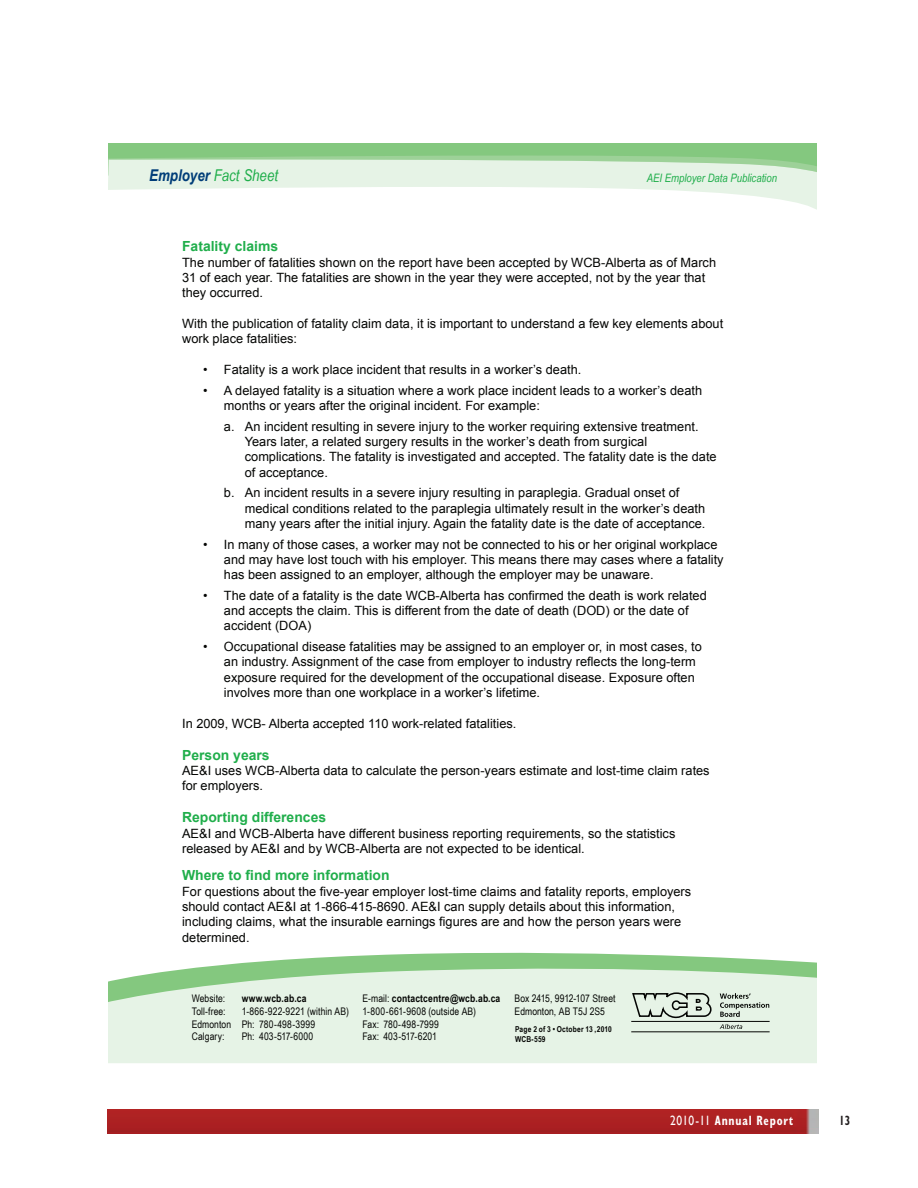
<style>
.page{position:relative;width:918px;height:1188px;background:#fff}
.page>*{position:absolute;margin:0;border:0;box-sizing:border-box;transform-origin:0 0}
.t1{font:italic 16.2px "Arial Narrow";color:#20ae4b}
.t2{font:700 13.95px "Arial";color:#20ae4b}
.t3{font:700 condensed 13.5px "Gill Sans Std";letter-spacing:.065em;color:#fff;scale:.85 1}
.t4{font:700 13.5px "Gill Sans Std";color:#231f20;scale:.75 1}
.t5{font:12.75px/15.3px "Arial";color:#040503}
.t6{font:italic 11.55px "Arial Narrow";color:#20ae4b}
.t7{font:10.5px "Arial Narrow";letter-spacing:.01em;color:#040503}
.t8{font:700 10.5px "Arial Narrow";letter-spacing:.015em;color:#040503}
.t9{font:10.5px "Arial Narrow";letter-spacing:-.01em;color:#040503}
.t10{font:700 8.1px/9.8px "Arial Narrow";letter-spacing:.02em;color:#040503}
.s1{font-weight:700;color:#003d78}
.s2{font-weight:400}
.s3{font-family:"Gill Sans";font-weight:400;font-stretch:normal}
</style>
<div class="page">
<img style="left:108px;top:1109px;width:711px;height:25px">
<svg style="left:243px;top:952px;width:573px;height:11px;fill:#84c87f"></svg>
<svg style="left:108px;top:963px;width:708px;height:100px;background:#daedda"></svg>
<div style="left:108px;top:143px;width:708px;height:59px;background:#84c87f"></div>
<svg style="left:108px;top:156px;width:708px;height:53px"></svg>
<svg style="left:631px;top:992px;width:81px;height:27px;background:#b6c0b6"></svg>
<svg style="left:720px;top:993px;width:49px;height:24px"></svg>
<hr style="left:631px;top:1021px;width:139px;height:1px;background:#040503">
<hr style="left:631px;top:1031px;width:139px;height:1px;background:#040503">
<svg style="left:720px;top:1024px;width:22px;height:5px"></svg>
<p class="t1" style="left:149px;top:164px;width:130px"><span class="s1">Employer</span> Fact Sheet</p>
<p class="t6" style="left:647px;top:170px;width:132px">AEI Employer Data Publication</p>
<p class="t2" style="left:182px;top:237px;width:98px">Fatality claims</p>
<p class="t5" style="left:182px;top:255px;width:536px">The number of fatalities shown on the report have been accepted by WCB-Alberta as of March<br>31 of each year. The fatalities are shown in the year they were accepted, not by the year that they occurred.</p>
<p class="t5" style="left:182px;top:316px;width:543px">With the publication of fatality claim data, it is important to understand a few key elements about work place fatalities:</p>
<p class="t5" style="left:224px;top:360px;width:480px;line-height:20.5px">Fatality is a work place incident that results in a worker’s death.<br>A delayed fatality is a situation where a work place incident leads to a worker’s death</p>
<p class="t5" style="left:245px;top:396px;width:455px;line-height:20.5px;text-indent:-21px">months or years after the original incident. For example:<br>An incident resulting in severe injury to the worker requiring extensive treatment.</p>
<p class="t5" style="left:245px;top:434px;width:473px">Years later, a related surgery results in the worker’s death from surgical complications. The fatality is investigated and accepted. The fatality date is the date of acceptance.</p>
<p class="t5" style="left:245px;top:485px;width:462px">An incident results in a severe injury resulting in paraplegia. Gradual onset of medical conditions related to the paraplegia ultimately result in the worker’s death many years after the initial injury. Again the fatality date is the date of acceptance.</p>
<p class="t5" style="left:224px;top:537px;width:501px">In many of those cases, a worker may not be connected to his or her original workplace and may have lost touch with his employer. This means there may cases where a fatality has been assigned to an employer, although the employer may be unaware.</p>
<p class="t5" style="left:224px;top:588px;width:484px">The date of a fatality is the date WCB-Alberta has confirmed the death is work related and accepts the claim. This is different from the date of death (DOD) or the date of accident (DOA)</p>
<p class="t5" style="left:224px;top:639px;width:479px">Occupational disease fatalities may be assigned to an employer or, in most cases, to an industry. Assignment of the case from employer to industry reflects the long-term exposure required for the development of the occupational disease. Exposure often involves more than one workplace in a worker’s lifetime.</p>
<p class="t5" style="left:182px;top:716px;width:336px">In 2009, WCB- Alberta accepted 110 work-related fatalities.</p>
<p class="t2" style="left:182px;top:746px;width:89px">Person years</p>
<p class="t5" style="left:182px;top:763px;width:529px">AE&amp;I uses WCB-Alberta data to calculate the person-years estimate and lost-time claim rates for employers.</p>
<p class="t2" style="left:182px;top:808px;width:146px">Reporting differences</p>
<p class="t5" style="left:182px;top:826px;width:495px">AE&amp;I and WCB-Alberta have different business reporting requirements, so the statistics released by AE&amp;I and by WCB-Alberta are not expected to be identical.</p>
<p class="t2" style="left:182px;top:866px;width:209px">Where to find more information</p>
<p class="t5" style="left:182px;top:884px;width:511px">For questions about the five-year employer lost-time claims and fatality reports, employers should contact AE&amp;I at 1-866-415-8690. AE&amp;I can supply details about this information, including claims, what the insurable earnings figures are and how the person years were determined.</p>
<p class="t5" style="left:203px;top:360px;width:6px;line-height:20.5px">• •</p>
<p class="t5" style="left:224px;top:419px;width:12px">a.</p>
<p class="t5" style="left:224px;top:485px;width:12px">b.</p>
<p class="t5" style="left:203px;top:537px;width:6px">•</p>
<p class="t5" style="left:203px;top:588px;width:6px">•</p>
<p class="t5" style="left:203px;top:639px;width:6px">•</p>
<p class="t7" style="left:192px;top:991px;width:35px">Website:</p>
<p class="t8" style="left:242px;top:991px;width:66px">www.wcb.ab.ca</p>
<p class="t8" style="left:362px;top:991px;width:139px"><span class="s2">E-mail:</span> contactcentre@wcb.ab.ca</p>
<p class="t9" style="left:515px;top:991px;width:102px">Box 2415, 9912-107 Street</p>
<p class="t7" style="left:192px;top:1004px;width:35px">Toll-free:</p>
<p class="t7" style="left:242px;top:1004px;width:109px">1-866-922-9221 (within AB)</p>
<p class="t7" style="left:362px;top:1004px;width:115px">1-800-661-9608 (outside AB)</p>
<p class="t7" style="left:515px;top:1004px;width:92px">Edmonton, AB T5J 2S5</p>
<p class="t7" style="left:192px;top:1016px;width:125px">Edmonton Ph: 780-498-3999</p>
<p class="t7" style="left:363px;top:1016px;width:78px">Fax: 780-498-7999</p>
<p class="t7" style="left:192px;top:1029px;width:34px">Calgary:</p>
<p class="t7" style="left:242px;top:1029px;width:73px">Ph: 403-517-6000</p>
<p class="t7" style="left:363px;top:1029px;width:76px">Fax: 403-517-6201</p>
<p class="t10" style="left:515px;top:1024px;width:98px">Page 2 of 3 • October 13 ,2010<br>WCB-559</p>
<p class="t3" style="left:670px;top:1113px;width:147px"><span class="s3">2010-11</span> Annual Report</p>
<p class="t4" style="left:839px;top:1113px;width:17px">13</p>
</div>
